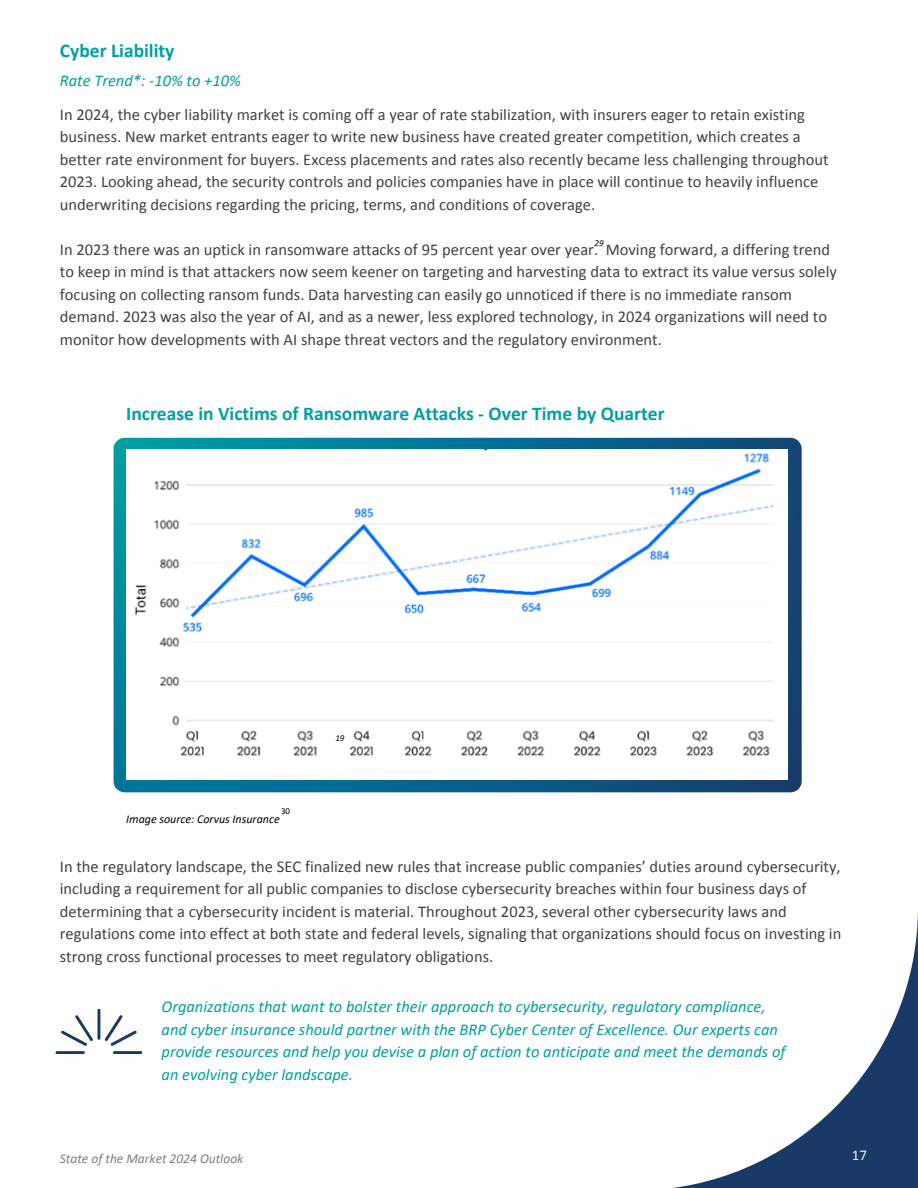
<style>
.page{position:relative;width:918px;height:1188px;background:#fff}
.page>*{position:absolute;margin:0;border:0;box-sizing:border-box;transform-origin:0 0}
.t1{font:700 19.5px "Calibri";color:#00a0a4}
.t2{font:16.5px/22.5px "Calibri";color:#404141}
.t3{font:italic 16.5px/22.5px "Calibri";color:#00a0a4}
.t4{font:15px "Calibri";color:#eee}
.t5{font:italic 13.5px "Calibri";color:#7f7f7f}
.t6{font:italic 12px "Calibri";color:#000}
.t7{font:italic 9px "Calibri";color:#000}
.t8{font:9px "Calibri";color:#000}
</style>
<div class="page">
<svg style="left:114px;top:438px;width:688px;height:354px;background:#0f6a8e"></svg>
<img style="left:126px;top:450px;width:662px;height:330px">
<hr style="left:97px;top:1009px;width:3px;height:31px;background:#193967">
<svg style="left:105px;top:1015px;width:32px;height:31px"></svg>
<svg style="left:61px;top:1015px;width:32px;height:31px"></svg>
<hr style="left:113px;top:1051px;width:29px;height:3px;background:#193967">
<hr style="left:55px;top:1051px;width:30px;height:3px;background:#193967">
<svg style="left:673px;top:912px;width:245px;height:276px"></svg>
<h2 class="t1" style="left:60px;top:42px;width:116px">Cyber Liability</h2>
<p class="t3" style="left:60px;top:70px;width:183px">Rate Trend*: -10% to +10%</p>
<h2 class="t2" style="left:60px;top:105px;width:770px">In 2024, the cyber liability market is coming off a year of rate stabilization, with insurers eager to retain existing business. New market entrants eager to write new business have created greater competition, which creates a better rate environment for buyers. Excess placements and rates also recently became less challenging throughout 2023. Looking ahead, the security controls and policies companies have in place will continue to heavily influence underwriting decisions regarding the pricing, terms, and conditions of coverage.</h2>
<h2 class="t2" style="left:60px;top:240px;width:779px">In 2023 there was an uptick in ransomware attacks of 95 percent year over year. Moving forward, a differing trend to keep in mind is that attackers now seem keener on targeting and harvesting data to extract its value versus solely focusing on collecting ransom funds. Data harvesting can easily go unnoticed if there is no immediate ransom demand. 2023 was also the year of AI, and as a newer, less explored technology, in 2024 organizations will need to monitor how developments with AI shape threat vectors and the regulatory environment.</h2>
<h2 class="t7" style="left:595px;top:240px;width:11px">29</h2>
<p class="t1" style="left:126px;top:406px;width:540px">Increase in Victims of Ransomware Attacks - Over Time by Quarter</p>
<p class="t8" style="left:281px;top:807px;width:11px">30</p>
<h2 class="t6" style="left:126px;top:814px;width:155px">Image source: Corvus Insurance</h2>
<p class="t7" style="left:335px;top:735px;width:11px">19</p>
<p class="t2" style="left:60px;top:856px;width:783px">In the regulatory landscape, the SEC finalized new rules that increase public companies’ duties around cybersecurity, including a requirement for all public companies to disclose cybersecurity breaches within four business days of determining that a cybersecurity incident is material. Throughout 2023, several other cybersecurity laws and regulations come into effect at both state and federal levels, signaling that organizations should focus on investing in strong cross functional processes to meet regulatory obligations.</p>
<h1 class="t3" style="left:162px;top:997px;width:625px">Organizations that want to bolster their approach to cybersecurity, regulatory compliance, and cyber insurance should partner with the BRP Cyber Center of Excellence. Our experts can provide resources and help you devise a plan of action to anticipate and meet the demands of an evolving cyber landscape.</h1>
<p class="t5" style="left:60px;top:1152px;width:185px">State of the Market 2024 Outlook</p>
<p class="t4" style="left:852px;top:1149px;width:17px">17</p>
</div>
